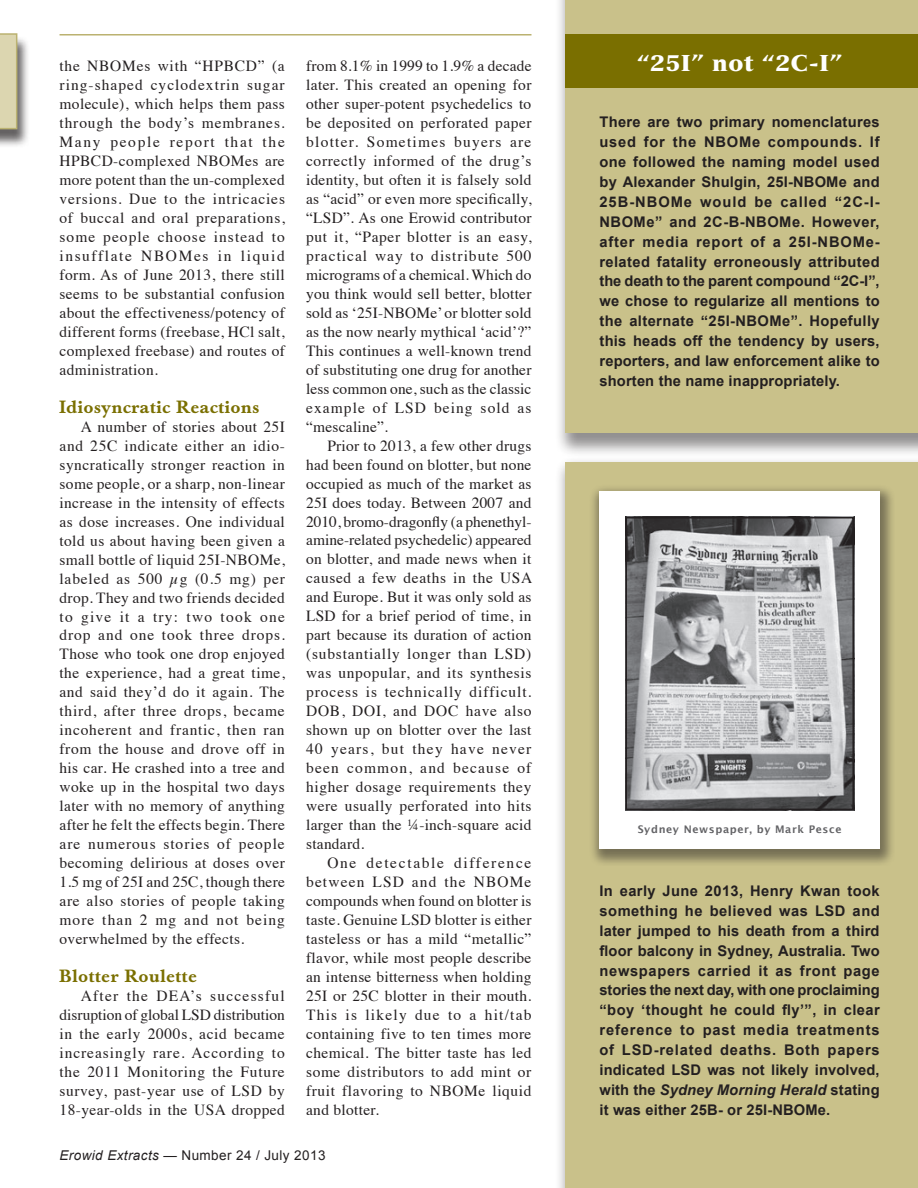
<style>
.page{position:relative;width:918px;height:1188px;background:#fff}
.page>*{position:absolute;margin:0;border:0;box-sizing:border-box;transform-origin:0 0}
.Body_-_z_Alternate{font:900 22.5px "Versailles";letter-spacing:.02em;color:#fff}
.Header_-_Sub_3_-_Bas{font:500 17.55px "Baskerville";letter-spacing:.04em;color:#7a6f00;scale:1.04 1}
.Body_-_Default{font:15.45px/18.9px "Times";letter-spacing:.025em;color:#231f20;text-align:justify}
.Body_-_z_Alternate-2{font:700 14.7px/20px "Arial";letter-spacing:.01em;color:#231f20;text-align:justify}
.t1{font:13.5px "Arial";letter-spacing:.03em;color:#231f20}
.Photo_-_Description{font:600 10.5px "Lucida Sans";letter-spacing:.06em;color:#636366}
.s1{font-style:italic}
</style>
<div class="page">
<div style="left:0;top:35px;width:30px;height:113px;background:#231f20;opacity:.7"></div>
<svg style="left:0;top:33px;width:17px;height:96px;background:#d9d2aa"></svg>
<div style="left:553px;top:454px;width:365px;height:734px;background:#231f20;opacity:.5"></div>
<div style="left:566px;top:462px;width:352px;height:726px;background:#c9c18a"></div>
<div style="left:587px;top:481px;width:307px;height:385px;background:#231f20;opacity:.5"></div>
<div style="left:600px;top:491px;width:280px;height:358px;background:#fff"></div>
<div style="left:553px;top:0;width:365px;height:456px;background:#231f20;opacity:.5"></div>
<div style="left:566px;top:0;width:352px;height:432px;background:#c9c18a"></div>
<img style="left:628px;top:520px;width:223px;height:287px">
<div style="left:625px;top:517px;width:229px;height:293px;border:2px solid #231f20"></div>
<div style="left:565px;top:34px;width:353px;height:54px;background:#7a6f00"></div>
<hr style="left:60px;top:34px;width:471px;height:2px;background:#bbb270">
<p class="Body_-_Default" style="left:60px;top:55px;width:227px">the NBOMes with “HPBCD” (a ring-shaped cyclodextrin sugar molecule), which helps them pass through the body’s membranes.<br>Many people report that the HPBCD-complexed NBOMes are more potent than the un-complexed versions. Due to the intricacies of buccal and oral preparations, some people choose instead to insufflate NBOMes in liquid form. As of June 2013, there still seems to be substantial confusion about the effectiveness/potency of different forms (freebase, HCl salt, complexed freebase) and routes of administration.</p>
<p class="Header_-_Sub_3_-_Bas" style="left:60px;top:397px;width:194px">Idiosyncratic Reactions</p>
<p class="Body_-_Default" style="left:60px;top:416px;width:227px;text-indent:21px">A number of stories about 25I and 25C indicate either an idio&shy;syncratically stronger reaction in some people, or a sharp, non-linear increase in the intensity of effects as dose increases. One individual told us about having been given a small bottle of liquid 25I-NBOMe, labeled as 500 µg (0.5 mg) per drop. They and two friends decided to give it a try: two took one drop and one took three drops.<br>Those who took one drop enjoyed the experience, had a great time, and said they’d do it again. The third, after three drops, became incoherent and frantic, then ran from the house and drove off in his car. He crashed into a tree and woke up in the hospital two days later with no memory of anything after he felt the effects begin. There are numerous stories of people becoming delirious at doses over 1.5 mg of 25I and 25C, though there are also stories of people taking more than 2 mg and not being overwhelmed by the effects.</p>
<p class="Header_-_Sub_3_-_Bas" style="left:60px;top:966px;width:133px">Blotter Roulette</p>
<p class="Body_-_Default" style="left:60px;top:985px;width:227px;text-indent:21px">After the DEA’s successful disruption of global LSD distribution in the early 2000s, acid became increasingly rare. According to the 2011 Monitoring the Future survey, past-year use of LSD by 18-year-olds in the USA dropped</p>
<p class="Body_-_Default" style="left:306px;top:55px;width:227px">from 8.1% in 1999 to 1.9% a decade later. This created an opening for other super-potent psychedelics to be deposited on perforated paper blotter. Sometimes buyers are correctly informed of the drug’s identity, but often it is falsely sold as “acid” or even more specifically, “LSD”. As one Erowid contributor put it, “Paper blotter is an easy, practical way to distribute 500 micrograms of a chemical. Which do you think would sell better, blotter sold as ‘25I-NBOMe’ or blotter sold as the now nearly mythical ‘acid’?” This continues a well-known trend of substituting one drug for another less common one, such as the classic example of LSD being sold as “mescaline”.</p>
<p class="Body_-_Default" style="left:306px;top:435px;width:228px;text-indent:21px">Prior to 2013, a few other drugs had been found on blotter, but none occupied as much of the market as 25I does today. Between 2007 and 2010, bromo-dragonfly (a phenethyl&shy;amine-related psychedelic) appeared on blotter, and made news when it caused a few deaths in the USA and Europe. But it was only sold as LSD for a brief period of time, in part because its duration of action (substantially longer than LSD) was unpopular, and its synthesis process is technically difficult.<br>DOB, DOI, and DOC have also shown up on blotter over the last 40 years, but they have never been common, and because of higher dosage requirements they were usually perforated into hits larger than the ¼-inch-square acid standard.</p>
<p class="Body_-_Default" style="left:306px;top:852px;width:227px;text-indent:21px">One detectable difference between LSD and the NBOMe compounds when found on blotter is taste. Genuine LSD blotter is either tasteless or has a mild “metallic” flavor, while most people describe an intense bitterness when holding 25I or 25C blotter in their mouth.<br>This is likely due to a hit/tab containing five to ten times more chemical. The bitter taste has led some distributors to add mint or fruit flavoring to NBOMe liquid and blotter.</p>
<p class="t1" style="left:60px;top:1146px;width:267px"><span class="s1">Erowid Extracts</span> — Number 24 / July 2013</p>
<p class="Body_-_z_Alternate" style="left:637px;top:49px;width:207px">“25I” not “2C-I”</p>
<p class="Body_-_z_Alternate-2" style="left:600px;top:112px;width:282px">There are two primary nomenclatures used for the NBOMe compounds. If one followed the naming model used by Alexander Shulgin, 25I-NBOMe and 25B-NBOMe would be called “2C-I-NBOMe” and 2C-B-NBOMe. However, after media report of a 25I-NBOMe&shy;related fatality erroneously attributed the death to the parent compound “2C-I”, we chose to regularize all mentions to the alternate “25I-NBOMe”. Hopefully this heads off the tendency by users, reporters, and law enforcement alike to shorten the name inappropriately.</p>
<p class="Photo_-_Description" style="left:638px;top:823px;width:205px">Sydney Newspaper, by Mark Pesce</p>
<p class="Body_-_z_Alternate-2" style="left:600px;top:881px;width:282px">In early June 2013, Henry Kwan took something he believed was LSD and later jumped to his death from a third floor balcony in Sydney, Australia. Two newspapers carried it as front page stories the next day, with one proclaiming “boy ‘thought he could fly’”, in clear reference to past media treatments of LSD-related deaths. Both papers indicated LSD was not likely involved, with the <span class="s1">Sydney Morning Herald</span> stating it was either 25B- or 25I-NBOMe.</p>
</div>
